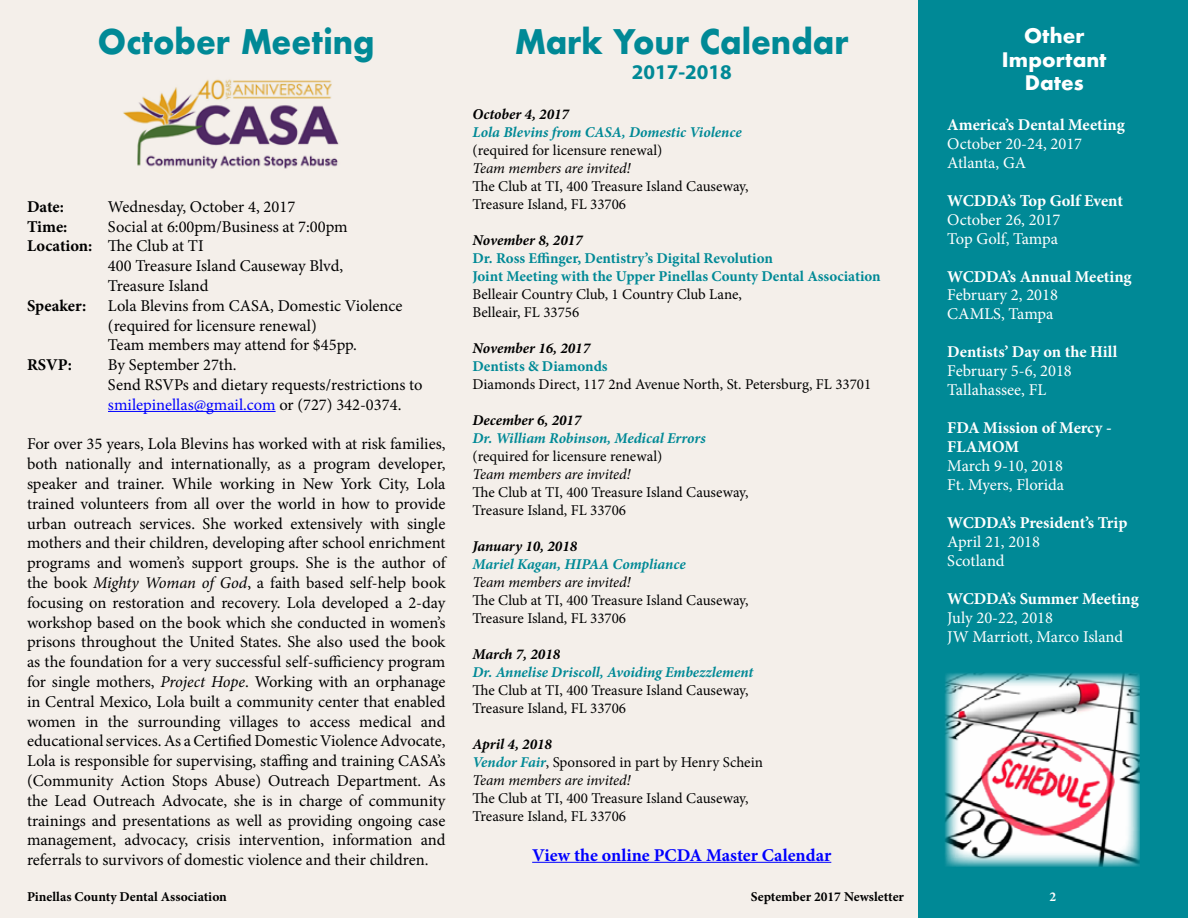
<style>
.page{position:relative;width:1188px;height:918px;background:#f4efea}
.page>*{position:absolute;margin:0;border:0;box-sizing:border-box;transform-origin:0 0}
.t1{font:700 33px "Futura";color:#008996;scale:.93 1}
.t2{font:700 21px "Myriad Pro";color:#008996}
.t3{font:700 19.5px/23.4px "Futura";color:#fff;text-align:center}
.t4{font:700 18px "Minion Pro";color:#00f}
.t5{font:16.5px/19.8px "Minion Pro";color:#000}
.t6{font:16.5px/18.9px "Minion Pro";color:#fff}
.t7{font:700 16.5px/19px "Minion Pro";letter-spacing:-.005em;color:#fff}
.t8{font:700 16.5px "Minion Pro";color:#000}
.t9{font:15px/18px "Minion Pro";letter-spacing:-.005em;color:#000}
.t10{font:italic 700 15px "Minion Pro";letter-spacing:-.005em;color:#008996}
.t11{font:700 15px/18px "Minion Pro";color:#008996}
.t12{font:italic 700 15px "Minion Pro";color:#000}
.t13{font:italic 15px "Minion Pro";letter-spacing:-.01em;color:#000}
.t14{font:700 13.5px "Minion Pro";color:#000}
.t15{font:700 13.5px "Minion Pro";color:#fff}
.s1{font-weight:700;font-style:italic}
.s2{font-weight:700;font-style:italic;color:#008996}
.s3{font-style:italic}
.s4{font-weight:700}
.s5{color:#00f}
</style>
<div class="page">
<div style="left:918px;top:0;width:270px;height:918px;background:#008996"></div>
<img style="left:123px;top:79px;width:216px;height:90px">
<hr style="left:108px;top:411px;width:168px;height:1px;background:#00f">
<hr style="left:532px;top:862px;width:299px;height:1px;background:#00f">
<img style="left:945px;top:673px;width:195px;height:194px">
<h1 class="t1" style="left:98px;top:18px;width:299px">October Meeting</h1>
<h1 class="t1" style="left:515px;top:18px;width:360px">Mark Your Calendar</h1>
<p class="t2" style="left:632px;top:58px;width:102px">2017-2018</p>
<p class="t12" style="left:472px;top:103px;width:98px">October 4, 2017</p>
<p class="t10" style="left:472px;top:121px;width:271px">Lola Blevins from CASA, Domestic Violence</p>
<p class="t9" style="left:472px;top:141px;width:191px">(required for licensure renewal)</p>
<p class="t13" style="left:472px;top:158px;width:160px">Team members are invited!</p>
<p class="t9" style="left:472px;top:177px;width:278px">The Club at TI, 400 Treasure Island Causeway,<br>Treasure Island, FL 33706</p>
<p class="t12" style="left:472px;top:229px;width:112px">November 8, 2017</p>
<p class="t11" style="left:472px;top:249px;width:410px">Dr. Ross Effinger, Dentistry’s Digital Revolution<br>Joint Meeting with the Upper Pinellas County Dental Association</p>
<p class="t9" style="left:472px;top:285px;width:271px">Belleair Country Club, 1 Country Club Lane,<br>Belleair, FL 33756</p>
<p class="t12" style="left:472px;top:337px;width:119px">November 16, 2017</p>
<p class="t11" style="left:472px;top:357px;width:137px">Dentists &amp; Diamonds</p>
<p class="t9" style="left:472px;top:375px;width:400px">Diamonds Direct, 117 2nd Avenue North, St. Petersburg, FL 33701</p>
<p class="t12" style="left:472px;top:409px;width:110px">December 6, 2017</p>
<p class="t10" style="left:472px;top:427px;width:235px">Dr. William Robinson, Medical Errors</p>
<p class="t9" style="left:472px;top:447px;width:191px">(required for licensure renewal)</p>
<p class="t13" style="left:472px;top:464px;width:160px">Team members are invited!</p>
<p class="t9" style="left:472px;top:483px;width:278px">The Club at TI, 400 Treasure Island Causeway,<br>Treasure Island, FL 33706</p>
<p class="t12" style="left:472px;top:535px;width:106px">January 10, 2018</p>
<p class="t10" style="left:472px;top:553px;width:215px">Mariel Kagan, HIPAA Compliance</p>
<p class="t13" style="left:472px;top:572px;width:160px">Team members are invited!</p>
<p class="t9" style="left:472px;top:591px;width:278px">The Club at TI, 400 Treasure Island Causeway,<br>Treasure Island, FL 33706</p>
<p class="t12" style="left:472px;top:643px;width:89px">March 7, 2018</p>
<p class="t10" style="left:472px;top:661px;width:282px">Dr. Annelise Driscoll, Avoiding Embezzlement</p>
<p class="t9" style="left:472px;top:681px;width:278px">The Club at TI, 400 Treasure Island Causeway,<br>Treasure Island, FL 33706</p>
<p class="t9" style="left:472px;top:735px;width:292px"><span class="s1">April 4, 2018<br></span><span class="s2">Vendor Fair</span>, Sponsored in part by Henry Schein<br><span class="s3">Team members are invited!</span></p>
<p class="t9" style="left:472px;top:789px;width:278px">The Club at TI, 400 Treasure Island Causeway,<br>Treasure Island, FL 33706</p>
<p class="t4" style="left:532px;top:842px;width:301px">View the online PCDA Master Calendar</p>
<p class="t8" style="left:27px;top:195px;width:38px">Date:</p>
<p class="t5" style="left:108px;top:197px;width:189px">Wednesday, October 4, 2017</p>
<p class="t8" style="left:27px;top:215px;width:42px">Time:</p>
<p class="t5" style="left:108px;top:217px;width:241px">Social at 6:00pm/Business at 7:00pm</p>
<p class="t5" style="left:27px;top:236px;width:178px"><span class="s4">Location:</span> The Club at TI</p>
<p class="t5" style="left:108px;top:256px;width:237px">400 Treasure Island Causeway Blvd,</p>
<p class="t5" style="left:108px;top:276px;width:102px">Treasure Island</p>
<p class="t8" style="left:27px;top:294px;width:61px">Speaker:</p>
<p class="t5" style="left:108px;top:296px;width:296px">Lola Blevins from CASA, Domestic Violence (required for licensure renewal)<br>Team members may attend for $45pp.</p>
<p class="t8" style="left:27px;top:353px;width:46px">RSVP:</p>
<p class="t5" style="left:108px;top:355px;width:316px">By September 27th.<br>Send RSVPs and dietary requests/restrictions to <span class="s5">smilepinellas@gmail.com</span> or (727) 342-0374.</p>
<p class="t5" style="left:27px;top:434px;width:420px;text-align:justify">For over 35 years, Lola Blevins has worked with at risk families, both nationally and internationally, as a program developer, speaker and trainer. While working in New York City, Lola trained volunteers from all over the world in how to provide urban outreach services. She worked extensively with single mothers and their children, developing after school enrichment programs and women’s support groups. She is the author of the book <span class="s3">Mighty Woman of God</span>, a faith based self-help book focusing on restoration and recovery. Lola developed a 2-day workshop based on the book which she conducted in women’s prisons throughout the United States. She also used the book as the foundation for a very successful self-sufficiency program for single mothers, <span class="s3">Project Hope</span>. Working with an orphanage in Central Mexico, Lola built a community center that enabled women in the surrounding villages to access medical and educational services. As a Certified Domestic Violence Advocate, Lola is responsible for supervising, staffing and training CASA’s (Community Action Stops Abuse) Outreach Department. As the Lead Outreach Advocate, she is in charge of community trainings and presentations as well as providing ongoing case management, advocacy, crisis intervention, information and referrals to survivors of domestic violence and their children.</p>
<p class="t3" style="left:1002px;top:24px;width:106px">Other<br>Important<br>Dates</p>
<p class="t7" style="left:947px;top:115px;width:179px">America’s Dental Meeting</p>
<p class="t6" style="left:947px;top:134px;width:136px">October 20-24, 2017<br>Atlanta, GA</p>
<p class="t7" style="left:947px;top:191px;width:177px">WCDDA’s Top Golf Event</p>
<p class="t6" style="left:947px;top:210px;width:115px">October 26, 2017<br>Top Golf, Tampa</p>
<p class="t7" style="left:947px;top:267px;width:186px">WCDDA’s Annual Meeting</p>
<p class="t6" style="left:947px;top:286px;width:112px">February 2, 2018<br>CAMLS, Tampa</p>
<p class="t7" style="left:947px;top:342px;width:171px">Dentists’ Day on the Hill</p>
<p class="t6" style="left:947px;top:362px;width:126px">February 5-6, 2018<br>Tallahassee, FL</p>
<p class="t7" style="left:947px;top:418px;width:166px">FDA Mission of Mercy -<br>FLAMOM</p>
<p class="t6" style="left:947px;top:457px;width:118px">March 9-10, 2018<br>Ft. Myers, Florida</p>
<p class="t7" style="left:947px;top:513px;width:182px">WCDDA’s President’s Trip</p>
<p class="t6" style="left:947px;top:533px;width:94px">April 21, 2018<br>Scotland</p>
<p class="t7" style="left:947px;top:589px;width:193px">WCDDA’s Summer Meeting</p>
<p class="t6" style="left:947px;top:608px;width:178px">July 20-22, 2018<br>JW Marriott, Marco Island</p>
<p class="t14" style="left:27px;top:887px;width:201px">Pinellas County Dental Association</p>
<p class="t14" style="left:751px;top:887px;width:155px">September 2017 Newsletter</p>
<p class="t15" style="left:1050px;top:887px;width:8px">2</p>
</div>
